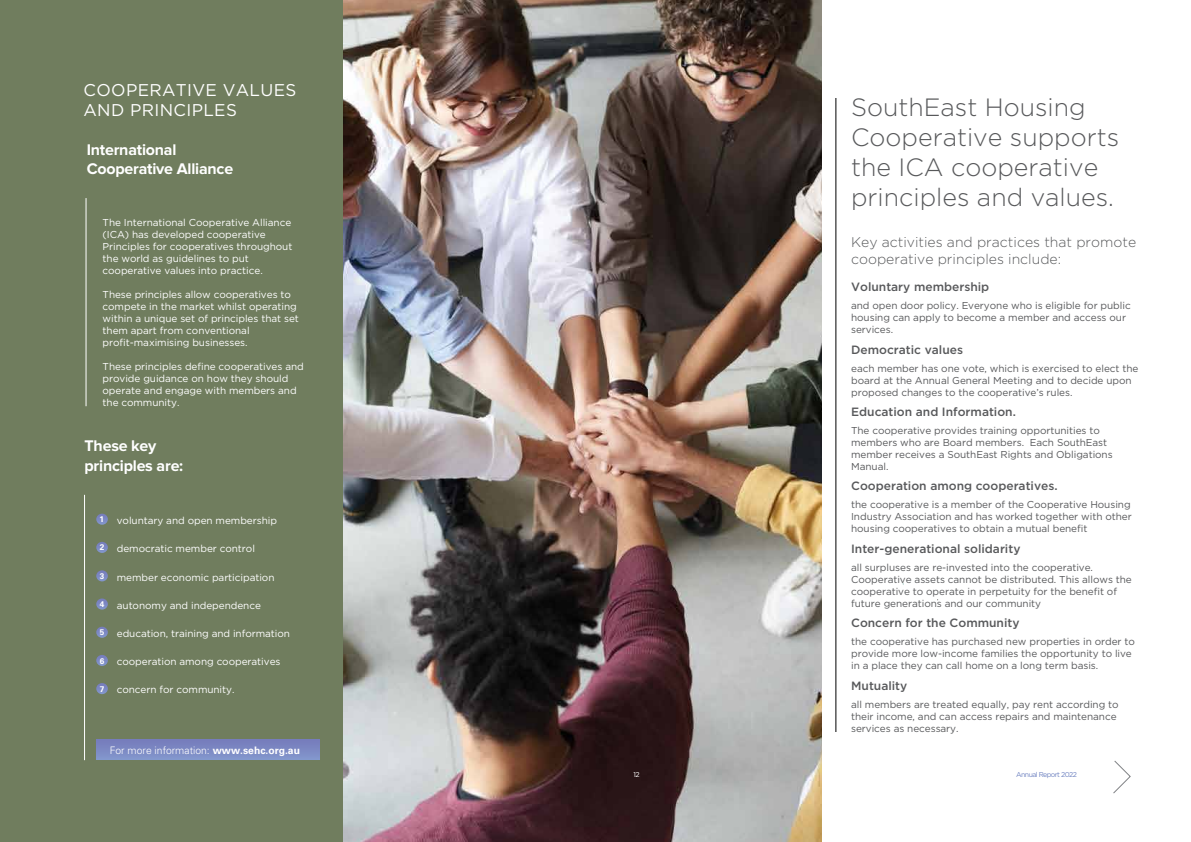
<style>
.page{position:relative;width:1191px;height:842px;background:#fff}
.page>*{position:absolute;margin:0;border:0;box-sizing:border-box;transform-origin:0 0}
.t1{font:300 25px/30px "Gotham";color:#58595b}
.t2{font:17px/20.4px "Gotham";letter-spacing:.02em;color:#fff}
.t3{font:700 16px/19.2px "Proxima Nova";letter-spacing:-.015em;color:#fff}
.t4{font:300 14px/16.8px "Gotham";color:#58595b}
.t5{font:500 12px "Gotham";color:#58595b}
.t6{font:300 10.3px "Univers LT Std";color:#fff}
.t7{font:10px/12px "Gotham";letter-spacing:-.005em;color:#58595b}
.t8{font:10px/12px "Gotham";letter-spacing:-.005em;color:#fff}
.t9{font:700 8.2px "Univers LT Std";color:#fff}
.t10{font:7px "Gotham";letter-spacing:-.08em;color:#6d81c0}
.t11{font:7px "Gotham";color:#fff}
.s1{font-weight:700}
</style>
<div class="page">
<div style="left:0;top:0;width:595px;height:842px;background:#707d5e"></div>
<svg style="left:96px;top:514px;width:12px;height:11px"></svg>
<svg style="left:96px;top:542px;width:12px;height:11px"></svg>
<svg style="left:96px;top:570px;width:12px;height:11px"></svg>
<svg style="left:96px;top:598px;width:12px;height:12px"></svg>
<svg style="left:96px;top:627px;width:12px;height:11px"></svg>
<svg style="left:96px;top:655px;width:12px;height:11px"></svg>
<svg style="left:96px;top:683px;width:12px;height:11px"></svg>
<hr style="left:86px;top:198px;width:1px;height:208px;background:#fff">
<hr style="left:84px;top:495px;width:1px;height:265px;background:#fff">
<div style="left:96px;top:740px;width:223px;height:20px;background:#7c89c3"></div>
<svg style="left:1113px;top:760px;width:18px;height:34px"></svg>
<hr style="left:835px;top:98px;width:1px;height:634px;background:#010101">
<img style="left:343px;top:0;width:479px;height:842px">
<h2 class="t2" style="left:84px;top:79px;width:214px">COOPERATIVE VALUES<br>AND PRINCIPLES</h2>
<h3 class="t3" style="left:87px;top:140px;width:148px">International<br>Cooperative Alliance</h3>
<p class="t8" style="left:103px;top:216px;width:191px">The International Cooperative Alliance (ICA) has developed cooperative Principles for cooperatives throughout the world as guidelines to put cooperative values into practice.</p>
<p class="t8" style="left:103px;top:288px;width:198px">These principles allow cooperatives to compete in the market whilst operating within a unique set of principles that set them apart from conventional profit-maximising businesses.</p>
<p class="t8" style="left:103px;top:360px;width:203px">These principles define cooperatives and provide guidance on how they should operate and engage with members and the community.</p>
<h3 class="t3" style="left:85px;top:437px;width:100px">These key principles are:</h3>
<p class="t9" style="left:99px;top:515px;width:6px">1</p>
<p class="t8" style="left:117px;top:514px;width:162px">voluntary and open membership</p>
<p class="t8" style="left:100px;top:542px;width:157px"><sup>2</sup> democratic member control</p>
<p class="t8" style="left:100px;top:571px;width:176px"><sup>3</sup> member economic participation</p>
<p class="t8" style="left:100px;top:599px;width:163px"><sup>4</sup> autonomy and independence</p>
<p class="t8" style="left:100px;top:627px;width:192px"><sup>5</sup> education, training and information</p>
<p class="t8" style="left:100px;top:655px;width:182px"><sup>6</sup> cooperation among cooperatives</p>
<p class="t8" style="left:100px;top:684px;width:136px"><sup>7</sup> concern for community.</p>
<p class="t6" style="left:110px;top:744px;width:192px">For more information: <span class="s1">www.sehc.org.au</span></p>
<h1 class="t1" style="left:851px;top:92px;width:269px">SouthEast Housing<br>Cooperative supports the ICA cooperative principles and values.</h1>
<h3 class="t4" style="left:851px;top:233px;width:286px">Key activities and practices that promote cooperative principles include:</h3>
<p class="t5" style="left:851px;top:279px;width:140px">Voluntary membership</p>
<p class="t7" style="left:851px;top:299px;width:281px">and open door policy. Everyone who is eligible for public housing can apply to become a member and access our services.</p>
<p class="t5" style="left:851px;top:342px;width:113px">Democratic values</p>
<p class="t7" style="left:851px;top:362px;width:289px">each member has one vote, which is exercised to elect the board at the Annual General Meeting and to decide upon proposed changes to the cooperative’s rules.</p>
<p class="t5" style="left:851px;top:404px;width:166px">Education and Information.</p>
<p class="t7" style="left:851px;top:424px;width:263px">The cooperative provides training opportunities to members who are Board members. Each SouthEast member receives a SouthEast Rights and Obligations Manual.</p>
<p class="t5" style="left:851px;top:478px;width:208px">Cooperation among cooperatives.</p>
<p class="t7" style="left:851px;top:499px;width:282px;text-align:justify">the cooperative is a member of the Cooperative Housing Industry Association and has worked together with other housing cooperatives to obtain a mutual benefit</p>
<p class="t5" style="left:851px;top:541px;width:171px">Inter-generational solidarity</p>
<p class="t7" style="left:851px;top:561px;width:282px">all surpluses are re-invested into the cooperative.<br>Cooperative assets cannot be distributed. This allows the cooperative to operate in perpetuity for the benefit of future generations and our community</p>
<p class="t5" style="left:851px;top:615px;width:170px">Concern for the Community</p>
<p class="t7" style="left:851px;top:635px;width:285px">the cooperative has purchased new properties in order to provide more low-income families the opportunity to live in a place they can call home on a long term basis.</p>
<p class="t5" style="left:851px;top:678px;width:58px">Mutuality</p>
<p class="t7" style="left:851px;top:698px;width:269px">all members are treated equally, pay rent according to their income, and can access repairs and maintenance services as necessary.</p>
<p class="t11" style="left:633px;top:770px;width:8px">12</p>
<p class="t10" style="left:1016px;top:770px;width:62px">Annual Report 2022</p>
</div>
